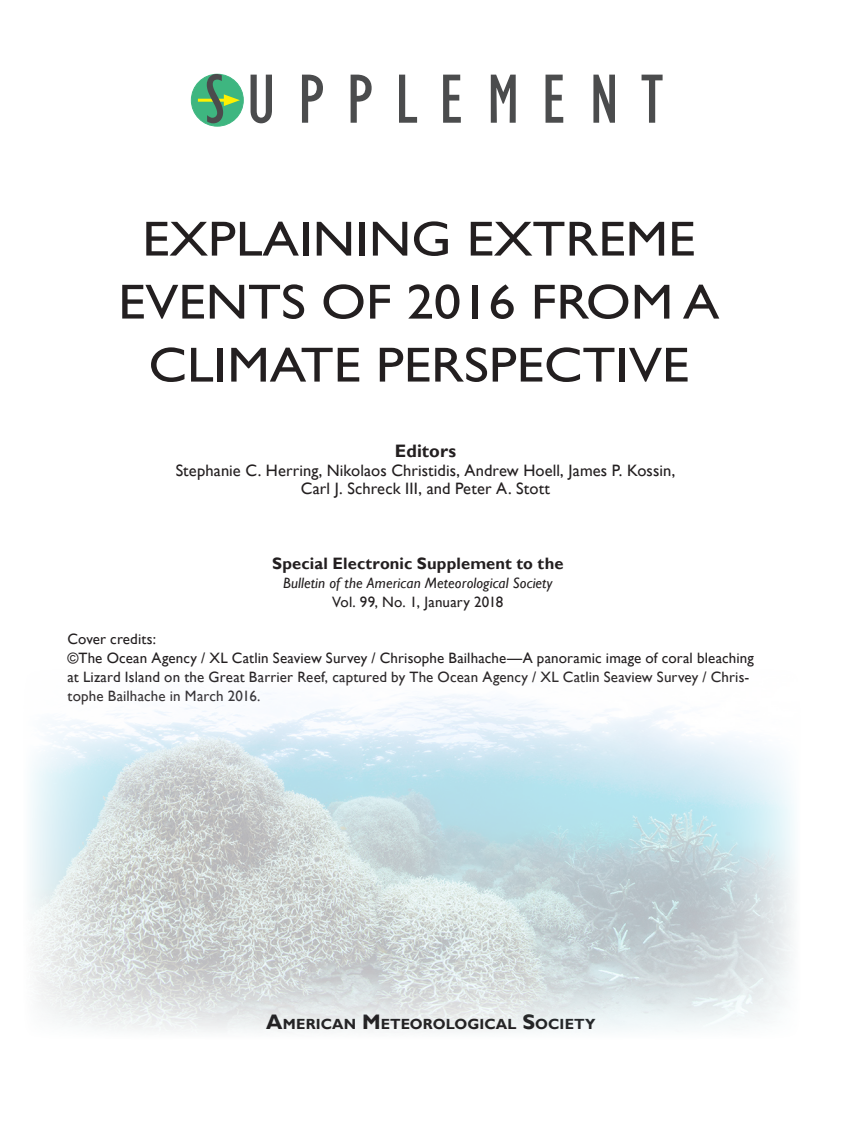
<style>
.page{position:relative;width:851px;height:1134px;background:#fff}
.page>*{position:absolute;margin:0;border:0;box-sizing:border-box;transform-origin:0 0}
.t1{font:condensed 72px "Gill Sans";letter-spacing:.3em;color:#4b4c4d}
.t2{font:49.5px/63px "Gill Sans";color:#231f20;text-align:center;scale:1.1 1}
.t3{font:700 18px "Gill Sans";letter-spacing:.005em;color:#231f20}
.t4{font:16.5px/18.8px "Gill Sans";letter-spacing:.005em;color:#231f20;text-align:center}
.t5{font:700 16.5px "Gill Sans";letter-spacing:.01em;color:#231f20}
.Body_Text{font:15px/18.8px "Gill Sans";letter-spacing:.01em;color:#231f20}
.t6{font:italic 15px "Gill Sans";letter-spacing:.01em;color:#231f20}
.Caption__figure{font:700 14.7px "Gill Sans";letter-spacing:.005em;color:#231f20}
.s1{font-size:21px}
</style>
<div class="page">
<div style="left:191px;top:74px;width:52px;height:52px;background:#3eb680;border-radius:50%"></div>
<div style="left:191px;top:74px;width:53px;height:53px;border:1px solid #009f58;border-radius:50%"></div>
<hr style="left:198px;top:99px;width:31px;height:3px;background:#fff101">
<svg style="left:224px;top:94px;width:16px;height:12px"></svg>
<svg style="left:30px;top:693px;width:764px;height:339px"></svg>
<p class="t1" style="left:205px;top:57px;width:460px">SUPPLEMENT</p>
<p class="t2" style="left:118px;top:208px;width:548px">EXPLAINING EXTREME<br>EVENTS OF 2016 FROM A<br>CLIMATE PERSPECTIVE</p>
<p class="t3" style="left:395px;top:440px;width:63px">Editors</p>
<p class="t4" style="left:176px;top:461px;width:501px">Stephanie C. Herring, Nikolaos Christidis, Andrew Hoell, James P. Kossin,<br>Carl J. Schreck III, and Peter A. Stott</p>
<p class="t5" style="left:272px;top:554px;width:293px">Special Electronic Supplement to the</p>
<p class="t6" style="left:283px;top:574px;width:271px">Bulletin of the American Meteorological Society</p>
<p class="Body_Text" style="left:332px;top:593px;width:173px">Vol. 99, No. 1, January 2018</p>
<p class="Body_Text" style="left:68px;top:630px;width:90px">Cover credits:</p>
<p class="Body_Text" style="left:68px;top:649px;width:687px">©The Ocean Agency / XL Catlin Seaview Survey / Chrisophe Bailhache—A panoramic image of coral bleaching at Lizard Island on the Great Barrier Reef, captured by The Ocean Agency / XL Catlin Seaview Survey / Chris&shy;tophe Bailhache in March 2016.</p>
<p class="Caption__figure" style="left:266px;top:1015px;width:330px"><span class="s1">A</span>MERICAN <span class="s1">M</span> ETEOROLOGICAL <span class="s1">S</span>OCIETY</p>
</div>
